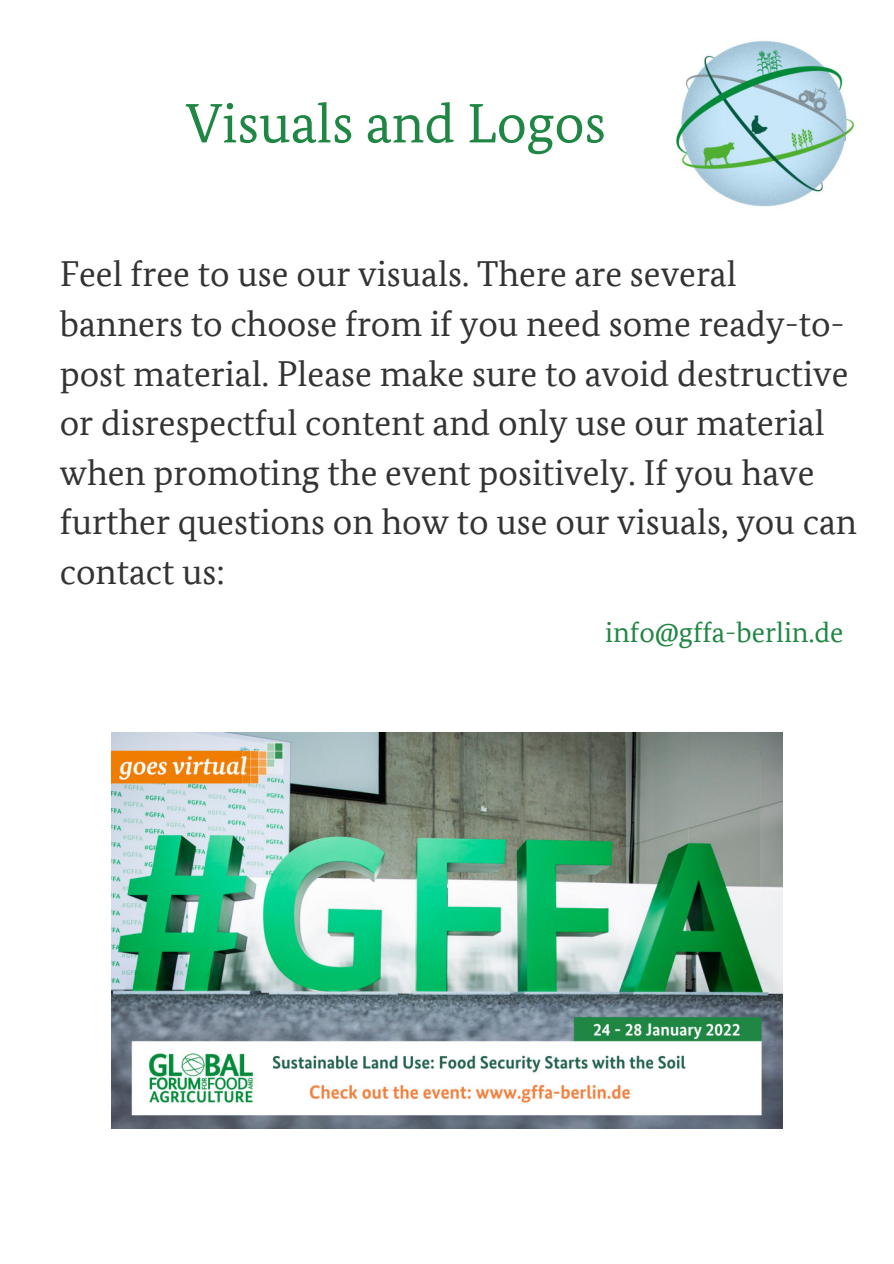
<style>
.page{position:relative;width:894px;height:1264px;background:#fff}
.page>*{position:absolute;margin:0;border:0;box-sizing:border-box;transform-origin:0 0}
.t1{font:55.5px "Bundes Serif Web";color:#1f8743}
.t2{font:36px/49.5px "Bundes Serif Web";color:#333}
.t3{font:28.5px "Bundes Serif Web";color:#1f8743}
</style>
<div class="page">
<img style="left:676px;top:40px;width:181px;height:167px">
<img style="left:112px;top:732px;width:670px;height:396px">
<h1 class="t1" style="left:186px;top:91px;width:421px">Visuals and Logos</h1>
<p class="t2" style="left:60px;top:249px;width:798px">Feel free to use our visuals. There are several banners to choose from if you need some ready-to&shy;post material. Please make sure to avoid destructive or disrespectful content and only use our material when promoting the event positively. If you have further questions on how to use our visuals, you can contact us:</p>
<p class="t3" style="left:605px;top:615px;width:240px">info@gffa-berlin.de</p>
</div>
